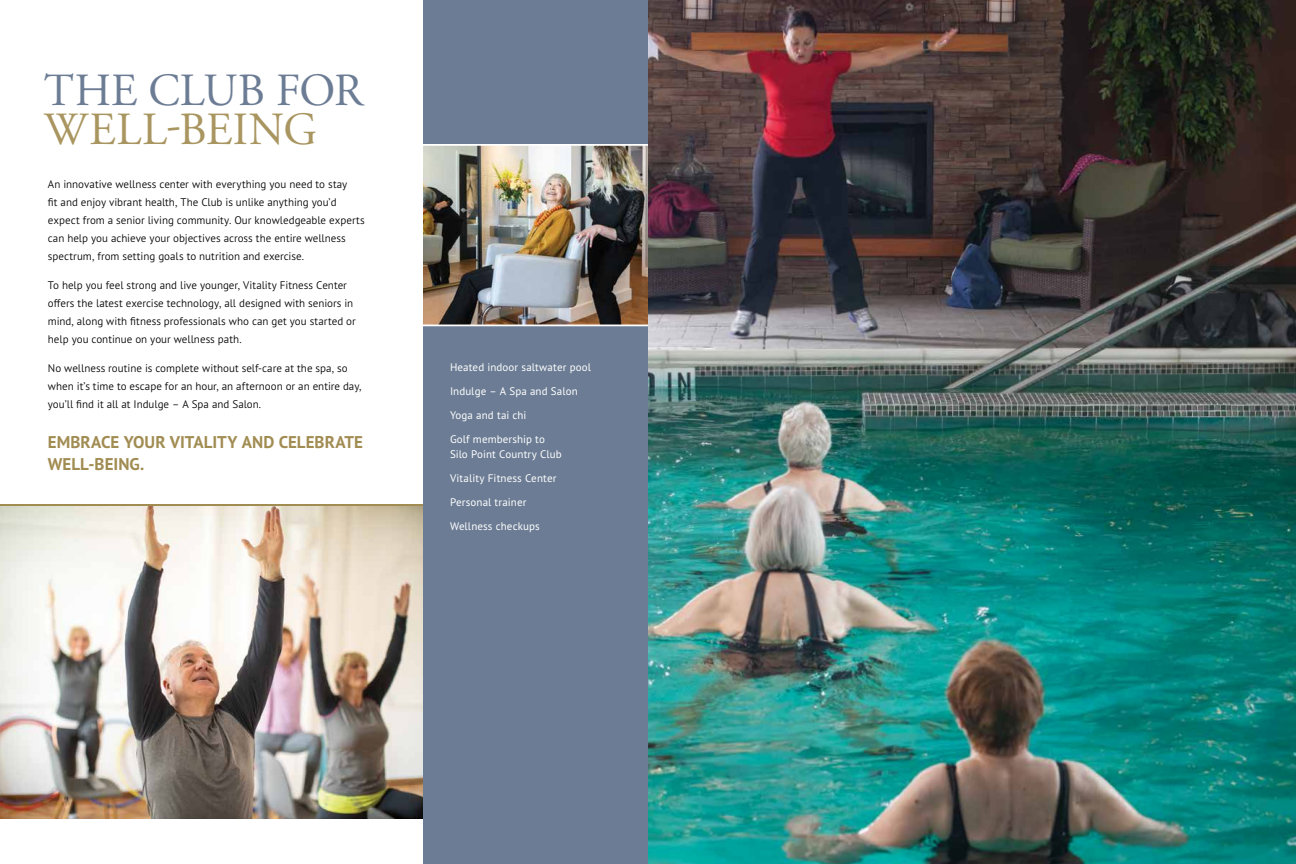
<style>
.page{position:relative;width:1296px;height:864px;background:#fff}
.page>*{position:absolute;margin:0;border:0;box-sizing:border-box;transform-origin:0 0}
.t1{font:46px "Adobe Garamond Pro";letter-spacing:-.005em;color:#6b7c94}
.t2{font:46px "Adobe Garamond Pro";letter-spacing:.01em;color:#a99560}
.t3{font:700 17px/22px "PT Sans Pro";color:#a18c52}
.t4{font:300 11px/18px "PT Sans Pro";color:#000}
.t5{font:11px/24px "PT Sans Pro";letter-spacing:.01em;color:#fff}
</style>
<div class="page">
<img style="left:0;top:506px;width:423px;height:313px">
<hr style="left:0;top:504px;width:424px;height:2px;background:#a18c52">
<div style="left:423px;top:0;width:225px;height:864px;background:#6b7c94"></div>
<img style="left:423px;top:146px;width:225px;height:179px">
<hr style="left:413px;top:144px;width:235px;height:2px;background:#fff">
<hr style="left:413px;top:325px;width:235px;height:1px;background:#fff">
<img style="left:648px;top:0;width:648px;height:864px">
<h1 class="t1" style="left:44px;top:63px;width:320px">THE CLUB FOR</h1>
<h1 class="t2" style="left:44px;top:102px;width:274px">WELL-BEING</h1>
<p class="t4" style="left:48px;top:175px;width:319px">An innovative wellness center with everything you need to stay<br>fit and enjoy vibrant health, The Club is unlike anything you’d expect from a senior living community. Our knowledgeable experts can help you achieve your objectives across the entire wellness spectrum, from setting goals to nutrition and exercise.</p>
<p class="t4" style="left:48px;top:276px;width:309px">To help you feel strong and live younger, Vitality Fitness Center offers the latest exercise technology, all designed with seniors in mind, along with fitness professionals who can get you started or help you continue on your wellness path.</p>
<p class="t4" style="left:48px;top:359px;width:315px">No wellness routine is complete without self-care at the spa, so when it’s time to escape for an hour, an afternoon or an entire day, you’ll find it all at Indulge – A Spa and Salon.</p>
<h2 class="t3" style="left:48px;top:431px;width:317px">EMBRACE YOUR VITALITY AND CELEBRATE<br>WELL-BEING.</h2>
<p class="t5" style="left:450px;top:355px;width:142px">Heated indoor saltwater pool<br>Indulge – A Spa and Salon<br>Yoga and tai chi<br>Golf membership to</p>
<p class="t5" style="left:450px;top:442px;width:113px">Silo Point Country Club<br>Vitality Fitness Center<br>Personal trainer<br>Wellness checkups</p>
</div>
